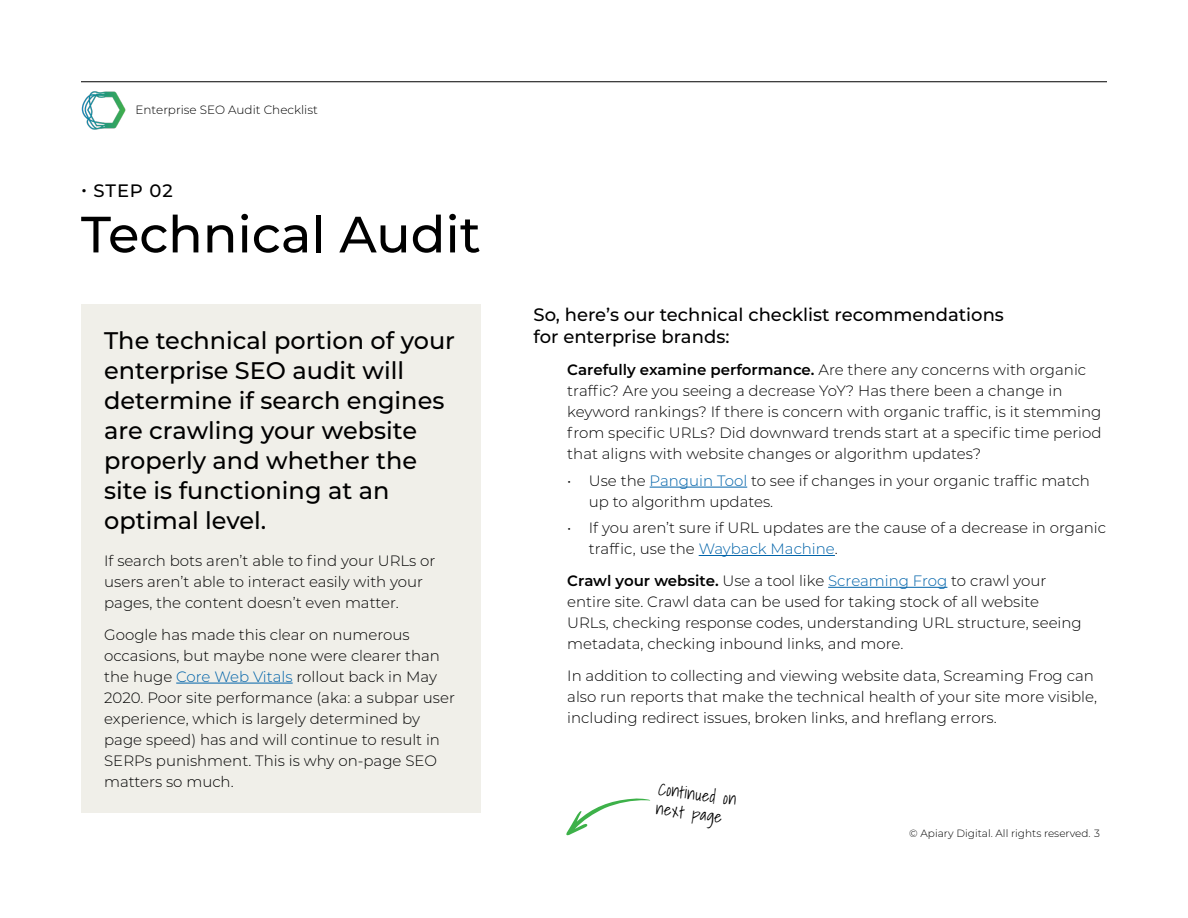
<style>
.page{position:relative;width:1188px;height:918px;background:#fff}
.page>*{position:absolute;margin:0;border:0;box-sizing:border-box;transform-origin:0 0}
.t1{font:500 51px "Montserrat";color:#000}
.t2{font:500 24px/30px "Montserrat";color:#000}
.t3{font:500 18px/22.5px "Montserrat";color:#000}
.t4{font:300 16.5px/19.8px "Shadows Into";color:#000}
.t5{font:300 15px/21px "Montserrat";color:#000}
.t6{font:300 12px "Montserrat";color:#000}
.t7{font:300 10.5px "Montserrat";color:#000}
.s1{color:#0063a9}
.s2{font-weight:600}
</style>
<div class="page">
<hr style="left:81px;top:81px;width:1026px;height:1px;background:#000">
<img style="left:81px;top:91px;width:45px;height:39px">
<div style="left:81px;top:304px;width:399px;height:508px;background:#f0efe9"></div>
<hr style="left:176px;top:683px;width:117px;height:1px;background:#0063a9">
<hr style="left:650px;top:487px;width:97px;height:1px;background:#0063a9">
<hr style="left:699px;top:555px;width:136px;height:1px;background:#0063a9">
<hr style="left:828px;top:587px;width:119px;height:1px;background:#0063a9">
<svg style="left:566px;top:798px;width:84px;height:37px"></svg>
<p class="t6" style="left:136px;top:102px;width:184px">Enterprise SEO Audit Checklist</p>
<p class="t3" style="left:81px;top:179px;width:93px">• STEP 02</p>
<h1 class="t1" style="left:81px;top:199px;width:401px">Technical Audit</h1>
<h2 class="t2" style="left:104px;top:324px;width:352px">The technical portion of your enterprise SEO audit will determine if search engines are crawling your website properly and whether the site is functioning at an optimal level.</h2>
<p class="t5" style="left:104px;top:549px;width:333px">If search bots aren’t able to find your URLs or users aren’t able to interact easily with your pages, the content doesn’t even matter.</p>
<p class="t5" style="left:104px;top:623px;width:352px">Google has made this clear on numerous occasions, but maybe none were clearer than the huge <span class="s1">Core Web Vitals</span> rollout back in May 2020. Poor site performance (aka: a subpar user experience, which is largely determined by page speed) has and will continue to result in SERPs punishment. This is why on-page SEO matters so much.</p>
<p class="t3" style="left:534px;top:303px;width:472px">So, here’s our technical checklist recommendations for enterprise brands:</p>
<p class="t5" style="left:567px;top:359px;width:536px"><span class="s2">Carefully examine performance.</span> Are there any concerns with organic traffic? Are you seeing a decrease YoY? Has there been a change in keyword rankings? If there is concern with organic traffic, is it stemming from specific URLs? Did downward trends start at a specific time period that aligns with website changes or algorithm updates?</p>
<p class="t5" style="left:589px;top:469px;width:503px;text-indent:-22px">• Use the <span class="s1">Panguin Tool</span> to see if changes in your organic traffic match up to algorithm updates.</p>
<p class="t5" style="left:589px;top:517px;width:519px;text-indent:-22px">• If you aren’t sure if URL updates are the cause of a decrease in organic traffic, use the <span class="s1">Wayback Machine</span>.</p>
<p class="t5" style="left:567px;top:570px;width:516px"><span class="s2">Crawl your website.</span> Use a tool like <span class="s1">Screaming Frog</span> to crawl your entire site. Crawl data can be used for taking stock of all website URLs, checking response codes, understanding URL structure, seeing metadata, checking inbound links, and more.</p>
<p class="t5" style="left:567px;top:664px;width:531px">In addition to collecting and viewing website data, Screaming Frog can also run reports that make the technical health of your site more visible, including redirect issues, broken links, and hreflang errors.</p>
<p class="t4" style="left:660px;top:779px;width:80px;rotate:8deg">Continued on next page</p>
<p class="t7" style="left:909px;top:826px;width:192px">© Apiary Digital. All rights reserved. 3</p>
</div>
